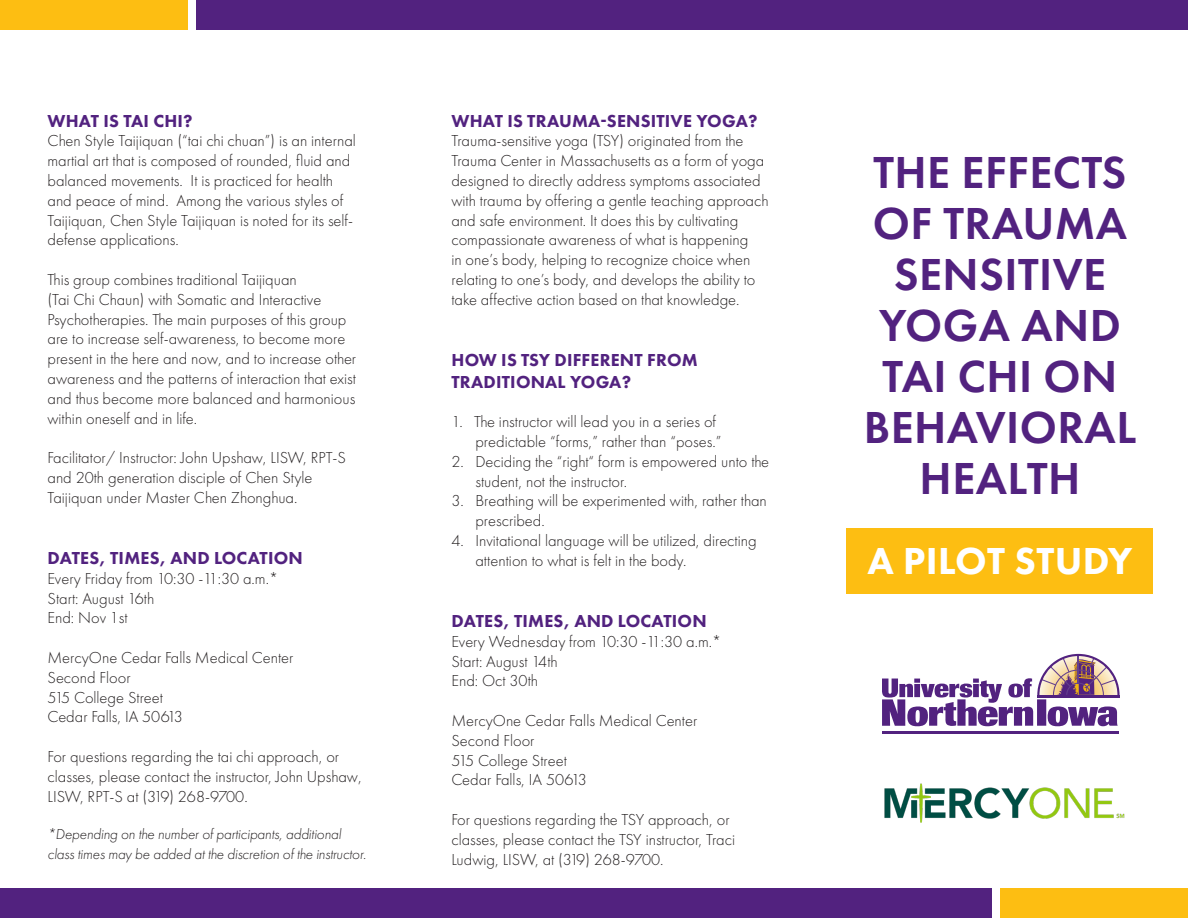
<style>
.page{position:relative;width:1188px;height:918px;background:#fff}
.page>*{position:absolute;margin:0;border:0;box-sizing:border-box;transform-origin:0 0}
.t1{font:46.5px/51px "Futura New Demi";letter-spacing:.01em;color:#52227f;text-align:center}
.t2{font:800 39px "Futura New";letter-spacing:.01em;color:#fff}
.t3{font:800 18px/21.6px "Futura New";letter-spacing:.01em;color:#52227f}
.t4{font:300 16.5px/19.8px "Futura New";color:#231f20}
.t5{font:italic 300 15px/19.8px "Futura New";letter-spacing:-.01em;color:#231f20}
</style>
<div class="page">
<div style="left:0;top:888px;width:991px;height:30px;background:#52227f"></div>
<div style="left:197px;top:0;width:991px;height:30px;background:#52227f"></div>
<div style="left:1000px;top:888px;width:188px;height:30px;background:#fdbe12"></div>
<div style="left:0;top:0;width:188px;height:30px;background:#fdbe12"></div>
<div style="left:847px;top:528px;width:306px;height:66px;background:#fdbe12"></div>
<hr style="left:882px;top:731px;width:237px;height:3px;background:#52227f">
<svg style="left:882px;top:654px;width:238px;height:72px"></svg>
<hr style="left:1037px;top:695px;width:83px;height:2px;background:#52227f">
<img style="left:884px;top:783px;width:241px;height:40px">
<p class="t3" style="left:48px;top:109px;width:147px">WHAT IS TAI CHI?</p>
<p class="t4" style="left:48px;top:131px;width:310px">Chen Style Taijiquan (“tai chi chuan”) is an internal martial art that is composed of rounded, fluid and balanced movements. It is practiced for health and peace of mind. Among the various styles of Taijiquan, Chen Style Taijiquan is noted for its self&shy;defense applications.</p>
<p class="t4" style="left:48px;top:270px;width:310px">This group combines traditional Taijiquan<br>(Tai Chi Chaun) with Somatic and Interactive Psychotherapies. The main purposes of this group are to increase self-awareness, to become more present in the here and now, and to increase other awareness and the patterns of interaction that exist and thus become more balanced and harmonious within oneself and in life.</p>
<p class="t4" style="left:48px;top:448px;width:300px">Facilitator/ Instructor: John Upshaw, LISW, RPT-S and 20th generation disciple of Chen Style<br>Taijiquan under Master Chen Zhonghua.</p>
<p class="t3" style="left:48px;top:547px;width:257px">DATES, TIMES, AND LOCATION</p>
<p class="t4" style="left:48px;top:568px;width:232px">Every Friday from 10:30 -11:30 a.m.*</p>
<p class="t4" style="left:48px;top:588px;width:108px">Start: August 16th</p>
<p class="t4" style="left:48px;top:608px;width:82px">End: Nov 1st</p>
<p class="t4" style="left:48px;top:648px;width:247px">MercyOne Cedar Falls Medical Center<br>Second Floor</p>
<p class="t4" style="left:48px;top:687px;width:117px">515 College Street</p>
<p class="t4" style="left:48px;top:707px;width:137px">Cedar Falls, IA 50613</p>
<p class="t4" style="left:48px;top:747px;width:316px">For questions regarding the tai chi approach, or classes, please contact the instructor, John Upshaw,<br>LISW, RPT-S at (319) 268-9700.</p>
<p class="t5" style="left:48px;top:825px;width:320px">*Depending on the number of participants, additional class times may be added at the discretion of the instructor.</p>
<p class="t3" style="left:452px;top:109px;width:307px">WHAT IS TRAUMA-SENSITIVE YOGA?</p>
<p class="t4" style="left:451px;top:131px;width:319px">Trauma-sensitive yoga (TSY) originated from the Trauma Center in Massachusetts as a form of yoga designed to directly address symptoms associated with trauma by offering a gentle teaching approach and safe environment. It does this by cultivating compassionate awareness of what is happening<br>in one’s body, helping to recognize choice when relating to one’s body, and develops the ability to take affective action based on that knowledge.</p>
<p class="t3" style="left:452px;top:349px;width:248px">HOW IS TSY DIFFERENT FROM<br>TRADITIONAL YOGA?</p>
<p class="t4" style="left:475px;top:412px;width:247px;text-indent:-24px">1. The instructor will lead you in a series of predictable “forms,” rather than “poses.”</p>
<p class="t4" style="left:475px;top:451px;width:295px;text-indent:-24px">2. Deciding the “right“ form is empowered unto the student, not the instructor.</p>
<p class="t4" style="left:475px;top:491px;width:293px;text-indent:-24px">3. Breathing will be experimented with, rather than prescribed.</p>
<p class="t4" style="left:475px;top:531px;width:283px;text-indent:-24px">4. Invitational language will be utilized, directing attention to what is felt in the body.</p>
<p class="t3" style="left:452px;top:610px;width:257px">DATES, TIMES, AND LOCATION</p>
<p class="t4" style="left:451px;top:631px;width:271px">Every Wednesday from 10:30 -11:30 a.m.*</p>
<p class="t4" style="left:451px;top:651px;width:108px">Start: August 14th</p>
<p class="t4" style="left:451px;top:671px;width:88px">End: Oct 30th</p>
<p class="t4" style="left:451px;top:711px;width:247px">MercyOne Cedar Falls Medical Center<br>Second Floor</p>
<p class="t4" style="left:451px;top:750px;width:117px">515 College Street</p>
<p class="t4" style="left:451px;top:770px;width:137px">Cedar Falls, IA 50613</p>
<p class="t4" style="left:451px;top:810px;width:285px">For questions regarding the TSY approach, or classes, please contact the TSY instructor, Traci<br>Ludwig, LISW, at (319) 268-9700.</p>
<p class="t1" style="left:864px;top:147px;width:274px">THE EFFECTS<br>OF TRAUMA<br>SENSITIVE<br>YOGA AND<br>TAI CHI ON<br>BEHAVIORAL<br>HEALTH</p>
<p class="t2" style="left:867px;top:536px;width:267px">A PILOT STUDY</p>
</div>
